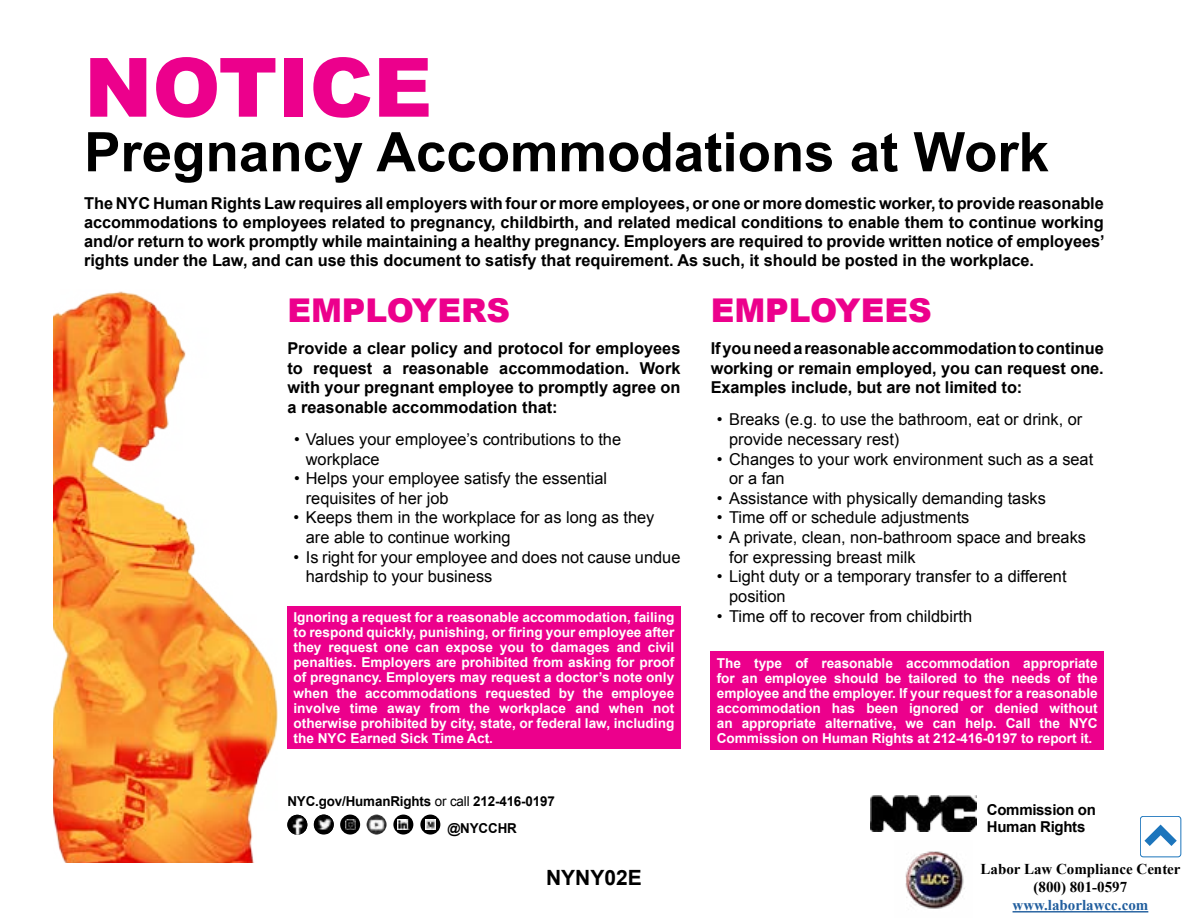
<style>
.page{position:relative;width:1188px;height:918px;background:#fff}
.page>*{position:absolute;margin:0;border:0;box-sizing:border-box;transform-origin:0 0}
.t1{font:900 81.9px "Arial";color:#ec008c}
.t2{font:700 54.6px "Arial";color:#000}
.t3{font:900 32.7px "Arial";color:#ec008c}
.t4{font:700 21px "Arial";color:#000}
.t5{font:700 16.35px/19.6px "Arial";letter-spacing:-.005em;color:#000;text-align:justify}
.t6{font:16.35px/19.6px "Arial";color:#000}
.t7{font:700 15px/18px "Times New Roman";color:#000;text-align:center}
.t8{font:700 15px/16.4px "Arial";letter-spacing:-.02em;color:#000}
.t9{font:700 15px "Times New Roman";color:#215e9e}
.t10{font:700 13.65px/15px "Arial";letter-spacing:-.005em;color:#fff;text-align:justify}
.t11{font:700 13.65px/27.5px "Arial";letter-spacing:-.01em;color:#000}
.s1{font-weight:400}
</style>
<div class="page">
<img style="left:53px;top:291px;width:225px;height:572px">
<img style="left:287px;top:815px;width:20px;height:20px;border-radius:10px">
<img style="left:314px;top:815px;width:20px;height:19px">
<svg style="left:340px;top:815px;width:20px;height:20px"></svg>
<svg style="left:345px;top:819px;width:10px;height:10px"></svg>
<img style="left:367px;top:815px;width:20px;height:20px;border-radius:10px">
<svg style="left:393px;top:815px;width:20px;height:20px"></svg>
<svg style="left:398px;top:819px;width:12px;height:10px"></svg>
<svg style="left:420px;top:815px;width:20px;height:20px"></svg>
<svg style="left:425px;top:819px;width:10px;height:10px"></svg>
<img style="left:871px;top:796px;width:105px;height:36px">
<div style="left:287px;top:606px;width:393px;height:143px;background:#ec008c"></div>
<div style="left:711px;top:652px;width:393px;height:98px;background:#ec008c"></div>
<div style="left:1140px;top:816px;width:41px;height:41px;border:1px solid #1c75bc;border-radius:3px"></div>
<svg style="left:1140px;top:819px;width:42px;height:35px"></svg>
<hr style="left:1013px;top:911px;width:135px;height:2px;background:#215e9e">
<img style="left:905px;top:851px;width:60px;height:58px">
<h1 class="t1" style="left:84px;top:28px;width:350px">NOTICE</h1>
<h2 class="t2" style="left:84px;top:116px;width:966px">Pregnancy Accommodations at Work</h2>
<p class="t5" style="left:84px;top:194px;width:1022px;line-height:19px">The NYC Human Rights Law requires all employers with four or more employees, or one or more domestic worker, to provide reasonable accommodations to employees related to pregnancy, childbirth, and related medical conditions to enable them to continue working and/or return to work promptly while maintaining a healthy pregnancy. Employers are required to provide written notice of employees’ rights under the Law, and can use this document to satisfy that requirement. As such, it should be posted in the workplace.</p>
<h3 class="t3" style="left:711px;top:287px;width:223px">EMPLOYEES</h3>
<p class="t5" style="left:711px;top:339px;width:395px">If you need a reasonable accommodation to continue working or remain employed, you can request one.<br>Examples include, but are not limited to:</p>
<p class="t6" style="left:729px;top:410px;width:355px;text-indent:-12px">• Breaks (e.g. to use the bathroom, eat or drink, or provide necessary rest)</p>
<p class="t6" style="left:729px;top:449px;width:366px;text-indent:-12px">• Changes to your work environment such as a seat or a fan</p>
<p class="t6" style="left:717px;top:488px;width:331px">• Assistance with physically demanding tasks</p>
<p class="t6" style="left:717px;top:508px;width:254px">• Time off or schedule adjustments</p>
<p class="t6" style="left:729px;top:528px;width:358px;text-indent:-12px">• A private, clean, non-bathroom space and breaks for expressing breast milk</p>
<p class="t6" style="left:729px;top:567px;width:339px;text-indent:-12px">• Light duty or a temporary transfer to a different position</p>
<p class="t6" style="left:717px;top:606px;width:257px">• Time off to recover from childbirth</p>
<p class="t10" style="left:717px;top:657px;width:382px">The type of reasonable accommodation appropriate for an employee should be tailored to the needs of the employee and the employer. If your request for a reasonable accommodation has been ignored or denied without an appropriate alternative, we can help. Call the NYC Commission on Human Rights at 212-416-0197 to report it.</p>
<h3 class="t3" style="left:287px;top:287px;width:224px">EMPLOYERS</h3>
<p class="t5" style="left:287px;top:339px;width:395px">Provide a clear policy and protocol for employees to request a reasonable accommodation. Work with your pregnant employee to promptly agree on a reasonable accommodation that:</p>
<p class="t6" style="left:306px;top:429px;width:317px;text-indent:-12px">• Values your employee’s contributions to the workplace</p>
<p class="t6" style="left:306px;top:469px;width:303px;text-indent:-12px">• Helps your employee satisfy the essential requisites of her job</p>
<p class="t6" style="left:306px;top:508px;width:350px;text-indent:-12px">• Keeps them in the workplace for as long as they are able to continue working</p>
<p class="t6" style="left:306px;top:547px;width:376px;text-indent:-12px">• Is right for your employee and does not cause undue hardship to your business</p>
<p class="t10" style="left:294px;top:611px;width:382px">Ignoring a request for a reasonable accommodation, failing to respond quickly, punishing, or firing your employee after they request one can expose you to damages and civil penalties. Employers are prohibited from asking for proof of pregnancy. Employers may request a doctor’s note only when the accommodations requested by the employee involve time away from the workplace and when not otherwise prohibited by city, state, or federal law, including the NYC Earned Sick Time Act.</p>
<p class="t11" style="left:447px;top:788px;width:109px;text-indent:-160px">NYC.gov/HumanRights <span class="s1">or call</span> 212-416-0197 @NYCCHR</p>
<p class="t8" style="left:987px;top:803px;width:111px">Commission on<br>Human Rights</p>
<p class="t4" style="left:546px;top:863px;width:97px">NYNY02E</p>
<p class="t7" style="left:981px;top:860px;width:202px">Labor Law Compliance Center (800) 801-0597</p>
<p class="t9" style="left:1013px;top:894px;width:137px">www.laborlawcc.com</p>
</div>
